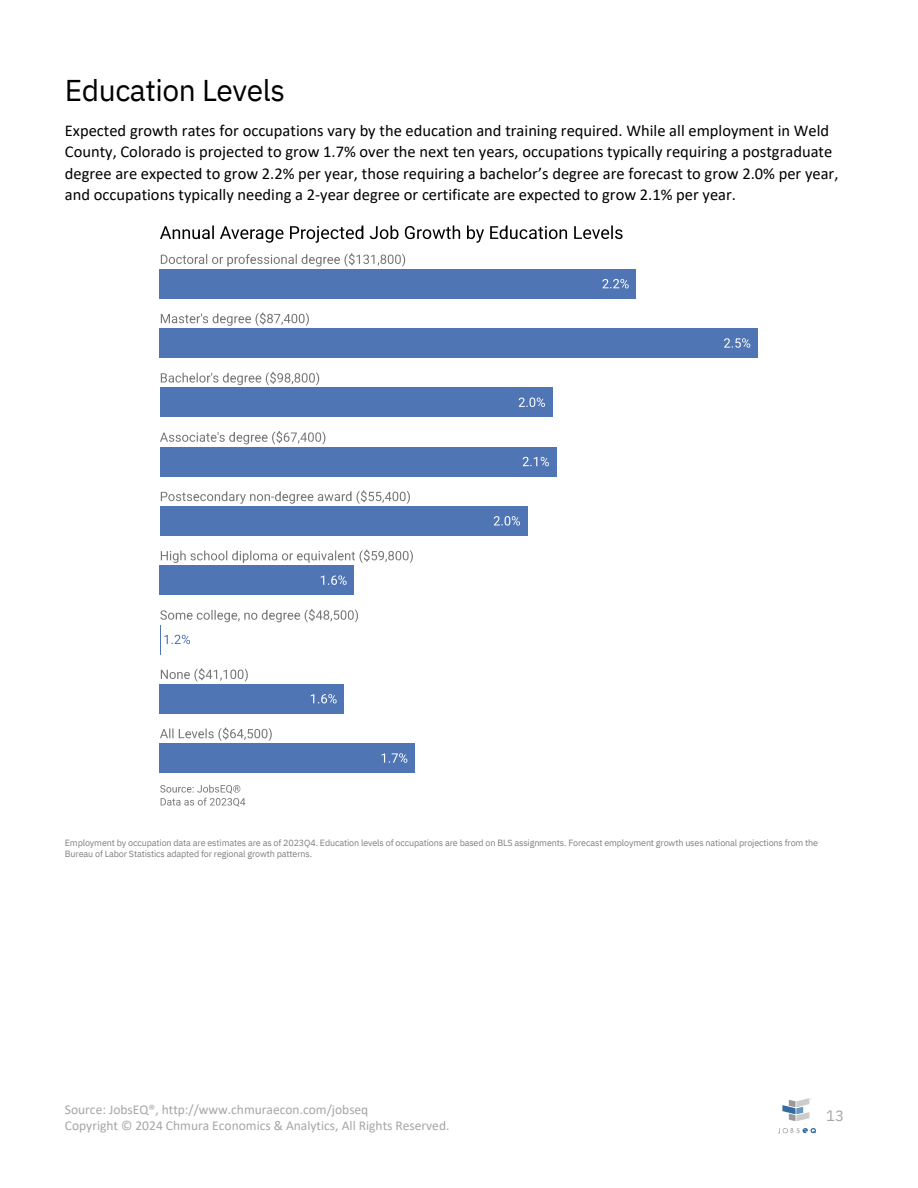
<style>
.page{position:relative;width:918px;height:1188px;background:#fff}
.page>*{position:absolute;margin:0;border:0;box-sizing:border-box;transform-origin:0 0}
.t1{font:30px "IBM Plex Sans";letter-spacing:-.015em;color:#000}
.t2{font:16.5px/21.3px "Calibri";color:#000}
.t3{font:15px "IBM Plex Sans";color:#a6a6a6}
.t4{font:13.5px/15.8px "Calibri";color:#a6a6a6}
.t5{font:9px/11.2px "IBM Plex Sans";letter-spacing:-.015em;color:#808080}
</style>
<div class="page">
<svg style="left:160px;top:225px;width:463px;height:18px"></svg>
<div style="left:160px;top:269px;width:476px;height:30px;background:#5075b5"></div>
<div style="left:160px;top:328px;width:598px;height:30px;background:#5075b5"></div>
<div style="left:160px;top:387px;width:393px;height:30px;background:#5075b5"></div>
<div style="left:160px;top:447px;width:397px;height:30px;background:#5075b5"></div>
<div style="left:160px;top:506px;width:368px;height:30px;background:#5075b5"></div>
<div style="left:160px;top:565px;width:194px;height:30px;background:#5075b5"></div>
<hr style="left:160px;top:625px;width:1px;height:30px;background:#5075b5">
<div style="left:160px;top:684px;width:184px;height:30px;background:#5075b5"></div>
<div style="left:160px;top:743px;width:255px;height:30px;background:#5075b5"></div>
<svg style="left:161px;top:253px;width:244px;height:14px"></svg>
<svg style="left:161px;top:312px;width:148px;height:14px"></svg>
<svg style="left:161px;top:372px;width:158px;height:13px"></svg>
<svg style="left:160px;top:431px;width:165px;height:14px"></svg>
<svg style="left:161px;top:490px;width:249px;height:14px"></svg>
<svg style="left:161px;top:550px;width:252px;height:13px"></svg>
<svg style="left:160px;top:609px;width:198px;height:14px"></svg>
<svg style="left:161px;top:668px;width:87px;height:14px"></svg>
<svg style="left:160px;top:728px;width:112px;height:13px"></svg>
<svg style="left:602px;top:279px;width:27px;height:9px"></svg>
<svg style="left:724px;top:338px;width:26px;height:10px"></svg>
<svg style="left:519px;top:398px;width:26px;height:9px"></svg>
<svg style="left:523px;top:457px;width:26px;height:9px"></svg>
<svg style="left:494px;top:516px;width:26px;height:10px"></svg>
<svg style="left:321px;top:575px;width:26px;height:10px"></svg>
<svg style="left:164px;top:635px;width:26px;height:9px"></svg>
<svg style="left:311px;top:694px;width:26px;height:9px"></svg>
<svg style="left:382px;top:753px;width:25px;height:10px"></svg>
<svg style="left:160px;top:785px;width:85px;height:22px"></svg>
<svg style="left:782px;top:1098px;width:30px;height:23px"></svg>
<svg style="left:778px;top:1128px;width:38px;height:5px"></svg>
<p class="t1" style="left:65px;top:70px;width:222px">Education Levels</p>
<h1 class="t2" style="left:65px;top:121px;width:775px">Expected growth rates for occupations vary by the education and training required. While all employment in Weld County, Colorado is projected to grow 1.7% over the next ten years, occupations typically requiring a postgraduate degree are expected to grow 2.2% per year, those requiring a bachelor’s degree are forecast to grow 2.0% per year, and occupations typically needing a 2-year degree or certificate are expected to grow 2.1% per year.</h1>
<p class="t5" style="left:65px;top:837px;width:755px">Employment by occupation data are estimates are as of 2023Q4. Education levels of occupations are based on BLS assignments. Forecast employment growth uses national projections from the<br>Bureau of Labor Statistics adapted for regional growth patterns.</p>
<h2 class="t4" style="left:65px;top:1103px;width:386px">Source: JobsEQ®, http://www.chmuraecon.com/jobseq<br>Copyright © 2024 Chmura Economics &amp; Analytics, All Rights Reserved.</h2>
<p class="t3" style="left:826px;top:1106px;width:19px">13</p>
</div>
